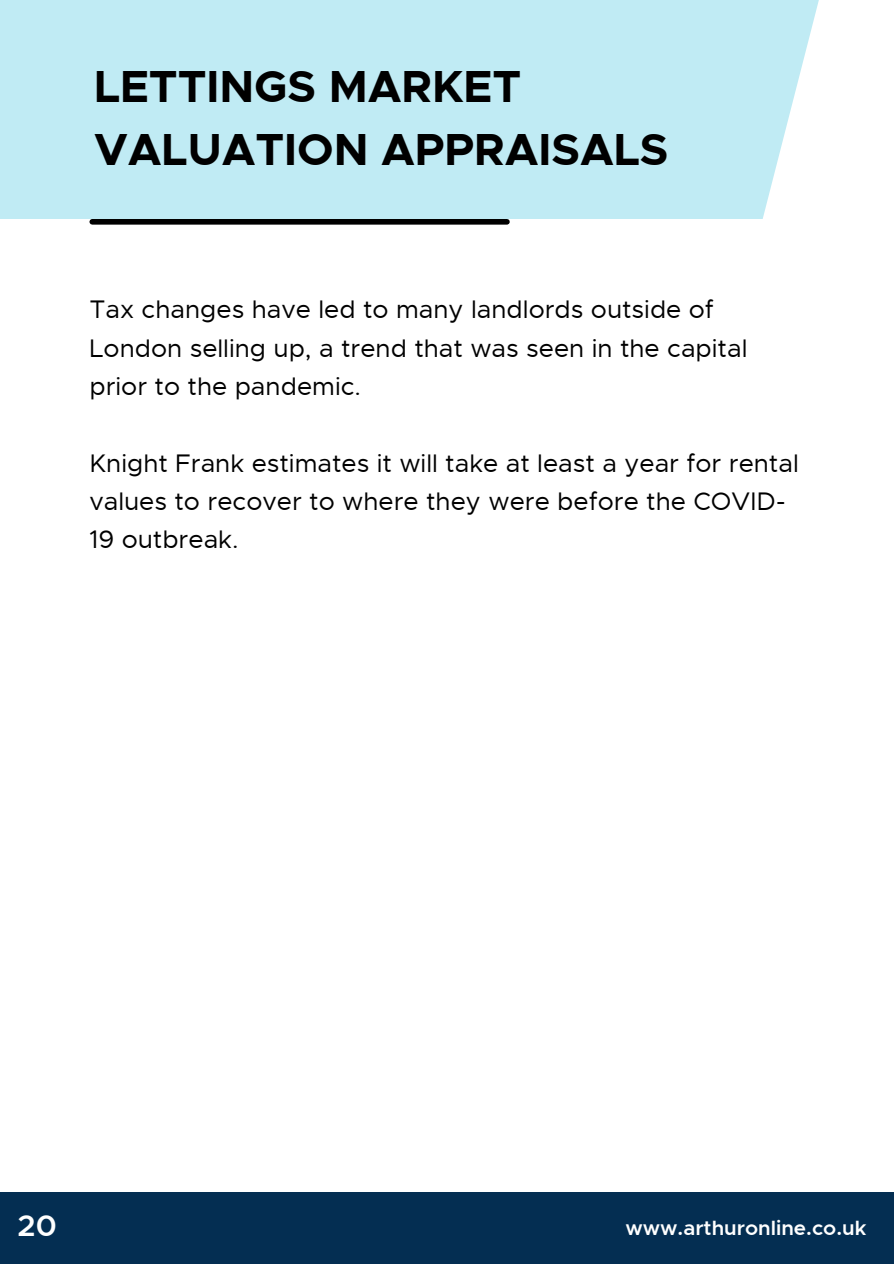
<style>
.page{position:relative;width:894px;height:1264px;background:#fff}
.page>*{position:absolute;margin:0;border:0;box-sizing:border-box;transform-origin:0 0}
.t1{font:700 45px/63px "Metropolis";color:#000}
.t2{font:600 30px "Metropolis";color:#fff}
.t3{font:25.5px/38.2px "Metropolis";color:#000}
.t4{font:600 20.7px "Metropolis";color:#fff}
</style>
<div class="page">
<div style="left:0;top:1192px;width:893px;height:71px;background:#042e52"></div>
<div style="left:0;top:0;width:893px;height:218px;background:#c0ebf4"></div>
<div style="left:92px;top:219px;width:415px;height:6px;background:#000"></div>
<svg style="left:759px;top:0;width:134px;height:219px"></svg>
<h1 class="t1" style="left:94px;top:55px;width:575px">LETTINGS MARKET<br>VALUATION APPRAISALS</h1>
<p class="t3" style="left:89px;top:291px;width:659px">Tax changes have led to many landlords outside of<br>London selling up, a trend that was seen in the capital prior to the pandemic.</p>
<p class="t3" style="left:89px;top:444px;width:710px">Knight Frank estimates it will take at least a year for rental values to recover to where they were before the COVID-<br>19 outbreak.</p>
<p class="t2" style="left:18px;top:1206px;width:41px">20</p>
<p class="t4" style="left:625px;top:1214px;width:242px">www.arthuronline.co.uk</p>
</div>
